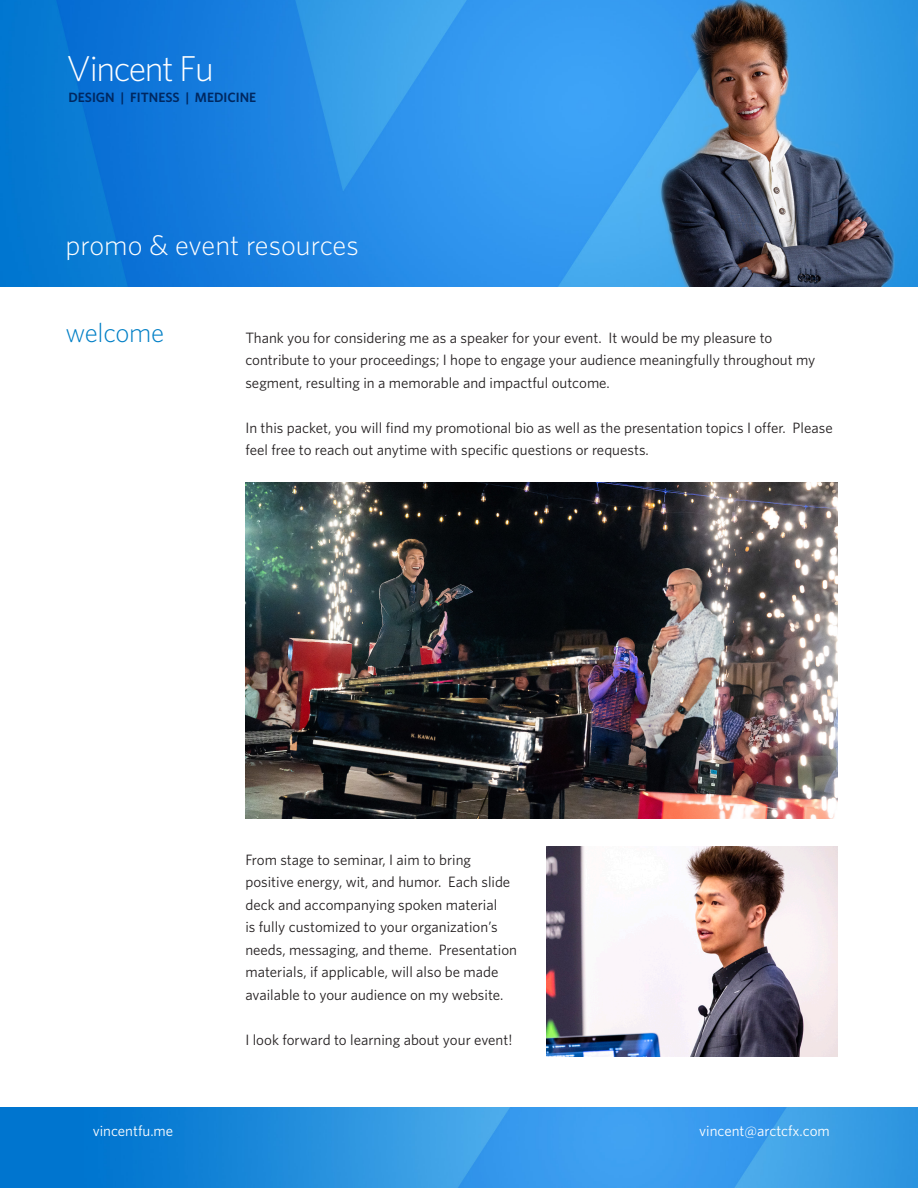
<style>
.page{position:relative;width:918px;height:1188px;background:#fff}
.page>*{position:absolute;margin:0;border:0;box-sizing:border-box;transform-origin:0 0}
.t1{font:300 36px "Whitney";letter-spacing:-.04em;color:#fff}
.t2{font:300 28.5px "Whitney";color:#fff}
.t3{font:300 27px "Whitney";letter-spacing:-.01em;color:#007fc6}
.t4{font:15px/22.5px "Whitney";color:#231f20}
.t5{font:15px "Whitney";color:#fff}
.t6{font:600 13.5px "Whitney";color:#002861}
</style>
<div class="page">
<img style="left:0;top:0;width:918px;height:286px">
<img style="left:0;top:1108px;width:918px;height:80px">
<img style="left:245px;top:483px;width:592px;height:335px">
<img style="left:546px;top:847px;width:291px;height:210px">
<p class="t1" style="left:67px;top:48px;width:149px">Vincent Fu</p>
<p class="t6" style="left:68px;top:89px;width:189px">DESIGN | FITNESS | MEDICINE</p>
<p class="t2" style="left:66px;top:228px;width:295px">promo &amp; event resources</p>
<p class="t3" style="left:66px;top:317px;width:100px">welcome</p>
<p class="t4" style="left:245px;top:326px;width:572px">Thank you for considering me as a speaker for your event. It would be my pleasure to contribute to your proceedings; I hope to engage your audience meaningfully throughout my segment, resulting in a memorable and impactful outcome.</p>
<p class="t4" style="left:245px;top:416px;width:589px">In this packet, you will find my promotional bio as well as the presentation topics I offer. Please feel free to reach out anytime with specific questions or requests.</p>
<p class="t4" style="left:245px;top:848px;width:273px">From stage to seminar, I aim to bring positive energy, wit, and humor. Each slide deck and accompanying spoken material<br>is fully customized to your organization’s needs, messaging, and theme. Presentation materials, if applicable, will also be made available to your audience on my website.</p>
<p class="t4" style="left:245px;top:1028px;width:269px">I look forward to learning about your event!</p>
<p class="t5" style="left:93px;top:1122px;width:82px">vincentfu.me</p>
<p class="t5" style="left:699px;top:1122px;width:132px">vincent@arctcfx.com</p>
</div>
